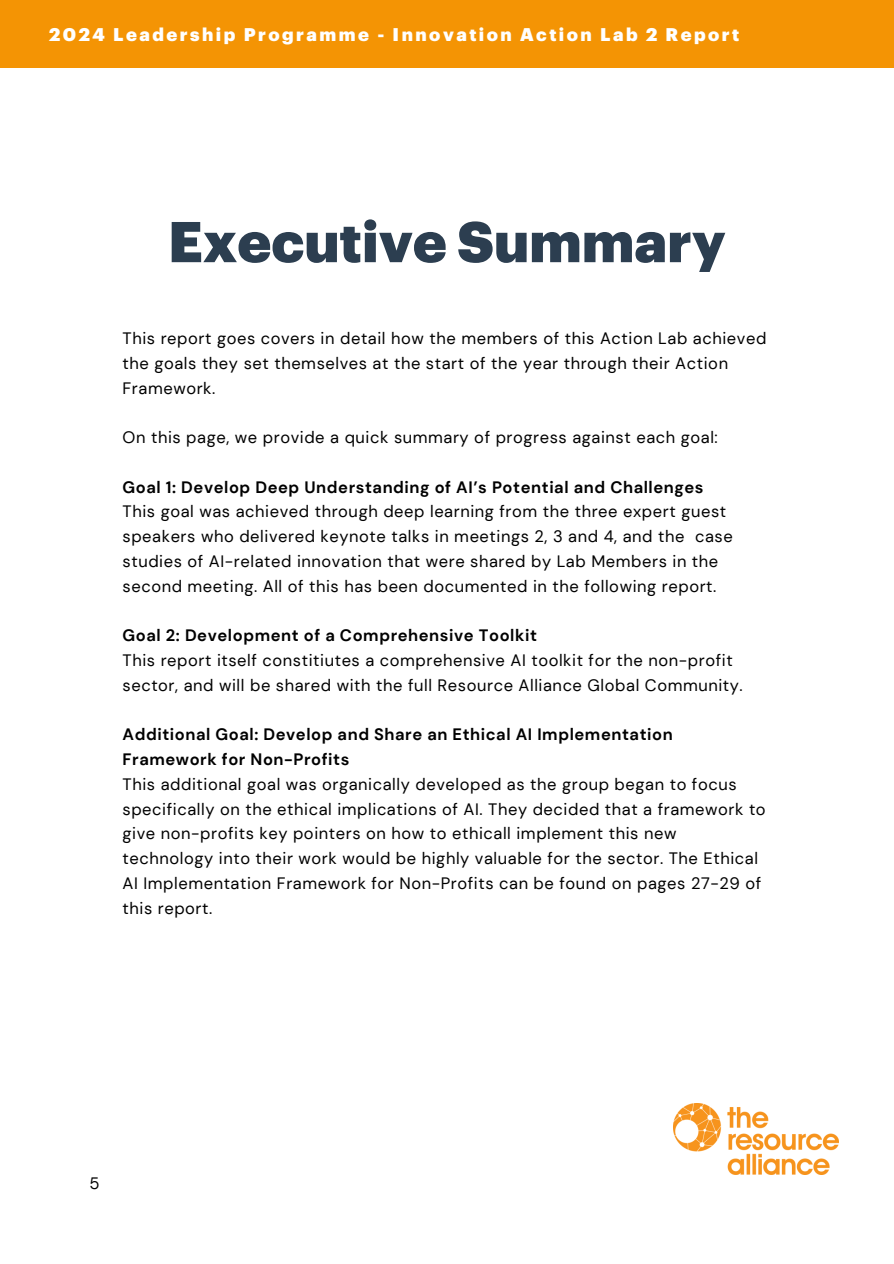
<style>
.page{position:relative;width:894px;height:1264px;background:#fff}
.page>*{position:absolute;margin:0;border:0;box-sizing:border-box;transform-origin:0 0}
.t1{font:900 56.25px "Graphik";color:#2c3e50}
.t2{font:900 18px "Graphik";letter-spacing:.135em;color:#fff}
.t3{font:16.5px/24.8px "DM Sans";letter-spacing:.035em;color:#000}
.t4{font:700 16.5px/24.8px "DM Sans";letter-spacing:.035em;color:#000}
</style>
<div class="page">
<div style="left:0;top:0;width:893px;height:68px;background:#f49404"></div>
<img style="left:673px;top:1103px;width:165px;height:71px">
<p class="t2" style="left:49px;top:26px;width:691px">2024 Leadership Programme - Innovation Action Lab 2 Report</p>
<p class="t1" style="left:168px;top:216px;width:559px">Executive Summary</p>
<h2 class="t3" style="left:122px;top:326px;width:645px">This report goes covers in detail how the members of this Action Lab achieved the goals they set themselves at the start of the year through their Action<br>Framework.</h2>
<h1 class="t3" style="left:122px;top:425px;width:596px">On this page, we provide a quick summary of progress against each goal:</h1>
<p class="t4" style="left:122px;top:474px;width:582px">Goal 1: Develop Deep Understanding of AI’s Potential and Challenges</p>
<p class="t3" style="left:122px;top:499px;width:611px">This goal was achieved through deep learning from the three expert guest speakers who delivered keynote talks in meetings 2, 3 and 4, and the case studies of AI-related innovation that were shared by Lab Members in the second meeting. All of this has been documented in the following report.</p>
<p class="t4" style="left:122px;top:623px;width:416px">Goal 2: Development of a Comprehensive Toolkit</p>
<p class="t3" style="left:122px;top:648px;width:621px">This report itself constitiutes a comprehensive AI toolkit for the non-profit sector, and will be shared with the full Resource Alliance Global Community.</p>
<p class="t4" style="left:122px;top:722px;width:551px">Additional Goal: Develop and Share an Ethical AI Implementation<br>Framework for Non-Profits</p>
<p class="t3" style="left:122px;top:771px;width:644px">This additional goal was organically developed as the group began to focus specifically on the ethical implications of AI. They decided that a framework to give non-profits key pointers on how to ethicall implement this new technology into their work would be highly valuable for the sector. The Ethical AI Implementation Framework for Non-Profits can be found on pages 27-29 of this report.</p>
<p class="t3" style="left:89px;top:1171px;width:12px">5</p>
</div>
